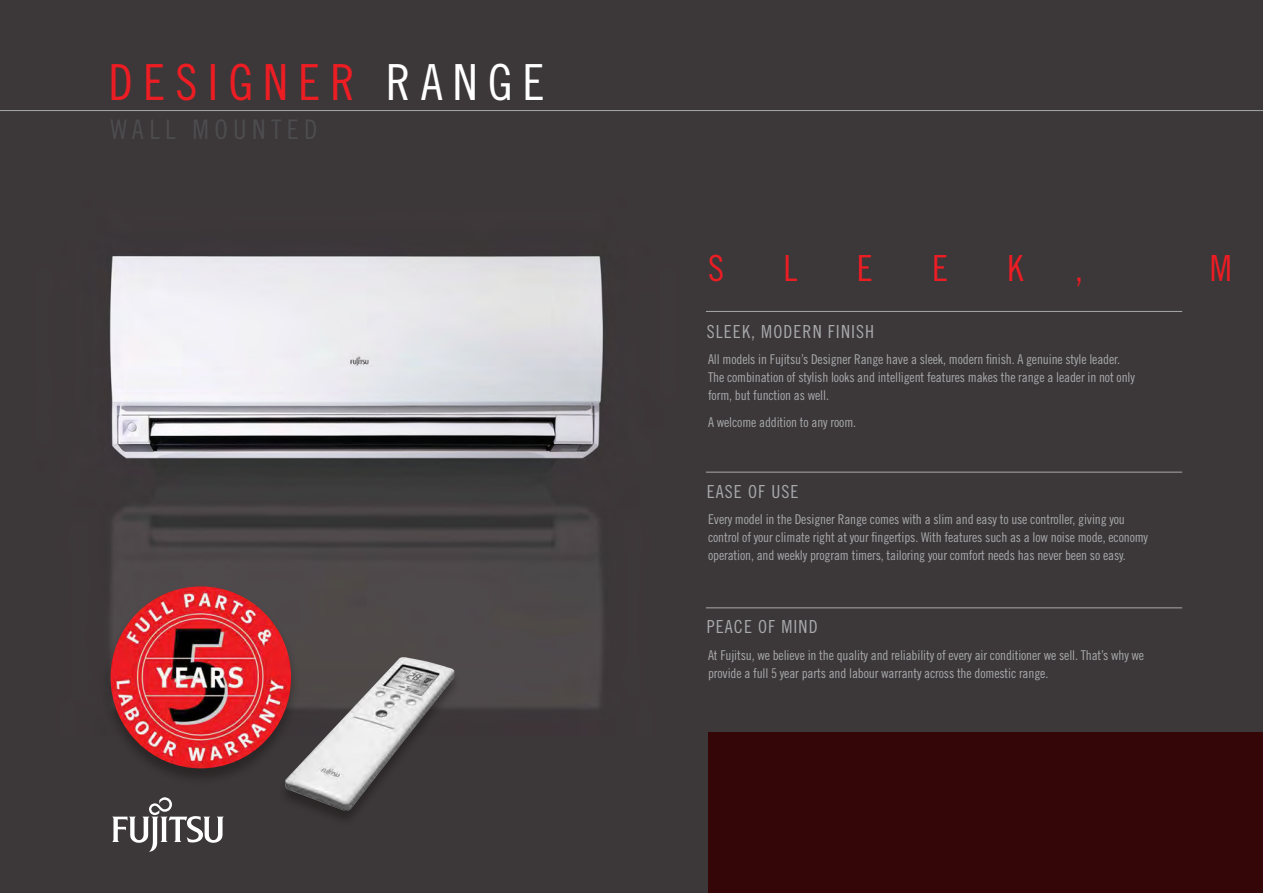
<style>
.page{position:relative;width:1263px;height:893px;background:#fff}
.page>*{position:absolute;margin:0;border:0;box-sizing:border-box;transform-origin:0 0}
.t1{font:49.8px "Trade Gothic LT Std Cn 18";letter-spacing:.2em;color:#ed1d24}
.t2{font:36px "Trade Gothic LT Std Cn 18";color:#ed1d24}
.t3{font:27px "Trade Gothic LT Std Cn 18";letter-spacing:.2em;color:#4d4d4f}
.t4{font:18px "Trade Gothic LT Std Cn 18";letter-spacing:.06em;color:#a7a9ac}
.t5{font:13.5px/18px "Trade Gothic LT Std Cn 18";letter-spacing:-.01em;color:#a7a9ac}
.s1{color:#fff}
</style>
<div class="page">
<img style="left:0;top:0;width:1263px;height:893px">
<hr style="left:0;top:110px;width:1263px;height:1px;background:#a7a9ac">
<hr style="left:706px;top:311px;width:476px;height:1px;background:#a7a9ac">
<hr style="left:706px;top:472px;width:476px;height:1px;background:#a7a9ac">
<hr style="left:706px;top:608px;width:476px;height:1px;background:#a7a9ac">
<div style="left:708px;top:733px;width:555px;height:160px;background:#340608"></div>
<svg style="left:112px;top:797px;width:112px;height:55px"></svg>
<div style="left:278px;top:659px;width:183px;height:168px;background:#000;opacity:.3"></div>
<img style="left:286px;top:658px;width:168px;height:153px">
<div style="left:102px;top:586px;width:198px;height:200px;background:#000;opacity:.3"></div>
<img style="left:111px;top:586px;width:180px;height:182px">
<p class="t1" style="left:108px;top:52px;width:438px">DESIGNER <span class="s1">RANGE</span></p>
<p class="t3" style="left:111px;top:113px;width:209px">WALL MOUNTED</p>
<p class="t2" style="left:708px;top:247px;width:17px">S</p>
<p class="t2" style="left:783px;top:247px;width:16px">L</p>
<p class="t2" style="left:857px;top:247px;width:17px">E</p>
<p class="t2" style="left:932px;top:247px;width:17px">E</p>
<p class="t2" style="left:1008px;top:247px;width:17px">K</p>
<p class="t4" style="left:707px;top:320px;width:169px">SLEEK, MODERN FINISH</p>
<p class="t2" style="left:1075px;top:247px;width:9px">,</p>
<p class="t5" style="left:708px;top:350px;width:428px">All models in Fujitsu’s Designer Range have a sleek, modern finish. A genuine style leader.<br>The combination of stylish looks and intelligent features makes the range a leader in not only form, but function as well.</p>
<p class="t5" style="left:708px;top:413px;width:150px">A welcome addition to any room.</p>
<p class="t4" style="left:707px;top:480px;width:93px">EASE OF USE</p>
<p class="t5" style="left:708px;top:510px;width:442px">Every model in the Designer Range comes with a slim and easy to use controller, giving you control of your climate right at your fingertips. With features such as a low noise mode, economy operation, and weekly program timers, tailoring your comfort needs has never been so easy.</p>
<p class="t4" style="left:707px;top:616px;width:112px">PEACE OF MIND</p>
<p class="t5" style="left:708px;top:646px;width:438px">At Fujitsu, we believe in the quality and reliability of every air conditioner we sell. That’s why we provide a full 5 year parts and labour warranty across the domestic range.</p>
<p class="t2" style="left:1210px;top:247px;width:23px">M</p>
</div>
